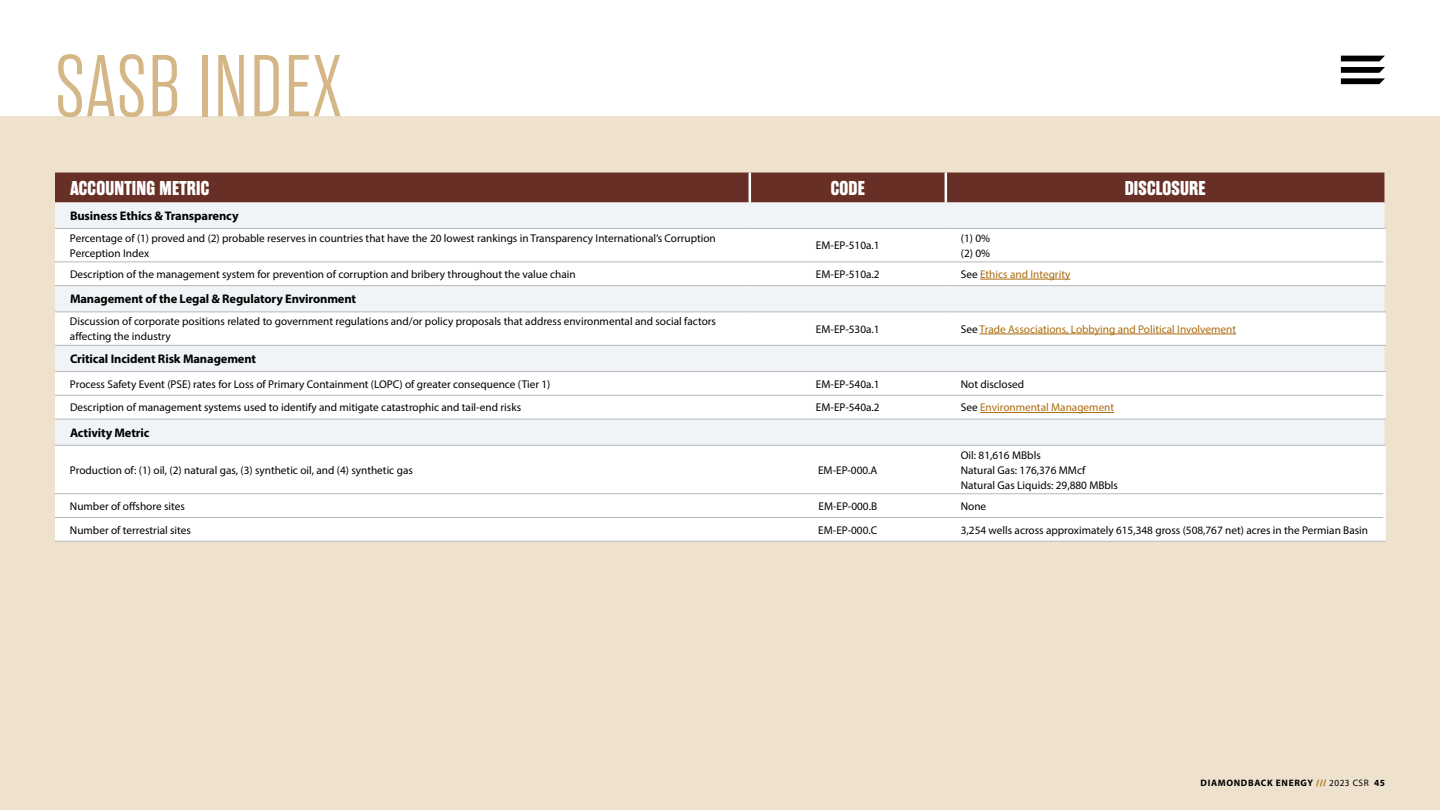
<style>
.page{position:relative;width:1440px;height:810px;background:#fff}
.page>*{position:absolute;margin:0;border:0;box-sizing:border-box;transform-origin:0 0}
.t1{font:300 87.5px "Rama Gothic E";letter-spacing:.01em;color:#d4b687}
.t2{font:700 20px "Rama Gothic E";letter-spacing:.01em;color:#fff}
.t3{font:700 12.5px "Myriad Pro";letter-spacing:-.01em;color:#000}
.t4{font:11.25px/15px "Myriad Pro";color:#000}
.t5{font:11.25px "Myriad Pro";color:#aa6c10}
.t6{font:700 9.38px "Myriad Pro";letter-spacing:.07em;color:#000}
.s1{color:#000}
.s2{font-weight:900;color:#aa6c10}
.s3{font-weight:400}
</style>
<div class="page">
<div style="left:0;top:116px;width:1440px;height:694px;background:#eee2cf"></div>
<svg style="left:1341px;top:56px;width:44px;height:5px"></svg>
<svg style="left:1341px;top:67px;width:44px;height:17px"></svg>
<div style="left:55px;top:172px;width:1329px;height:30px;background:#672f25"></div>
<div style="left:55px;top:202px;width:1329px;height:26px;background:#f0f4f7"></div>
<svg style="left:55px;top:229px;width:1329px;height:312px;background:#fafbfc"></svg>
<hr style="left:749px;top:172px;width:2px;height:30px;background:#fff">
<hr style="left:945px;top:172px;width:2px;height:30px;background:#fff">
<hr style="left:749px;top:229px;width:2px;height:33px;background:#fff">
<hr style="left:945px;top:229px;width:2px;height:33px;background:#fff">
<hr style="left:1383px;top:229px;width:3px;height:33px;background:#fff">
<hr style="left:749px;top:262px;width:2px;height:23px;background:#fff">
<hr style="left:945px;top:262px;width:2px;height:23px;background:#fff">
<hr style="left:1383px;top:262px;width:3px;height:23px;background:#fff">
<hr style="left:749px;top:312px;width:2px;height:33px;background:#fff">
<hr style="left:945px;top:312px;width:2px;height:33px;background:#fff">
<hr style="left:1383px;top:312px;width:3px;height:33px;background:#fff">
<hr style="left:749px;top:372px;width:2px;height:23px;background:#fff">
<hr style="left:945px;top:372px;width:2px;height:23px;background:#fff">
<hr style="left:1383px;top:372px;width:3px;height:23px;background:#fff">
<hr style="left:749px;top:396px;width:2px;height:23px;background:#fff">
<hr style="left:945px;top:396px;width:2px;height:23px;background:#fff">
<hr style="left:1383px;top:395px;width:3px;height:24px;background:#fff">
<hr style="left:749px;top:446px;width:2px;height:47px;background:#fff">
<hr style="left:945px;top:446px;width:2px;height:47px;background:#fff">
<hr style="left:1383px;top:446px;width:3px;height:48px;background:#fff">
<hr style="left:749px;top:494px;width:2px;height:23px;background:#fff">
<hr style="left:945px;top:494px;width:2px;height:23px;background:#fff">
<hr style="left:1383px;top:494px;width:3px;height:24px;background:#fff">
<hr style="left:749px;top:518px;width:2px;height:23px;background:#fff">
<hr style="left:945px;top:518px;width:2px;height:23px;background:#fff">
<hr style="left:1383px;top:518px;width:3px;height:23px;background:#fff">
<hr style="left:55px;top:228px;width:695px;height:1px;background:#b5b9bd">
<hr style="left:750px;top:228px;width:196px;height:1px;background:#b5b9bd">
<hr style="left:946px;top:228px;width:440px;height:1px;background:#b5b9bd">
<hr style="left:55px;top:262px;width:695px;height:1px;background:#b5b9bd">
<hr style="left:750px;top:262px;width:196px;height:1px;background:#b5b9bd">
<hr style="left:946px;top:262px;width:437px;height:1px;background:#b5b9bd">
<hr style="left:55px;top:312px;width:695px;height:1px;background:#b5b9bd">
<hr style="left:750px;top:312px;width:196px;height:1px;background:#b5b9bd">
<hr style="left:946px;top:312px;width:440px;height:1px;background:#b5b9bd">
<hr style="left:55px;top:371px;width:695px;height:1px;background:#b5b9bd">
<hr style="left:750px;top:371px;width:196px;height:1px;background:#b5b9bd">
<hr style="left:946px;top:371px;width:440px;height:1px;background:#b5b9bd">
<hr style="left:55px;top:395px;width:695px;height:1px;background:#b5b9bd">
<hr style="left:750px;top:395px;width:196px;height:1px;background:#b5b9bd">
<hr style="left:946px;top:395px;width:437px;height:1px;background:#b5b9bd">
<hr style="left:55px;top:445px;width:695px;height:1px;background:#b5b9bd">
<hr style="left:750px;top:445px;width:196px;height:1px;background:#b5b9bd">
<hr style="left:946px;top:445px;width:440px;height:1px;background:#b5b9bd">
<hr style="left:55px;top:493px;width:695px;height:1px;background:#b5b9bd">
<hr style="left:750px;top:493px;width:196px;height:1px;background:#b5b9bd">
<hr style="left:946px;top:493px;width:437px;height:1px;background:#b5b9bd">
<hr style="left:55px;top:517px;width:695px;height:1px;background:#b5b9bd">
<hr style="left:750px;top:517px;width:196px;height:1px;background:#b5b9bd">
<hr style="left:946px;top:517px;width:437px;height:1px;background:#b5b9bd">
<hr style="left:55px;top:285px;width:695px;height:1px;background:#b5b9bd">
<hr style="left:750px;top:285px;width:196px;height:1px;background:#b5b9bd">
<hr style="left:946px;top:285px;width:440px;height:1px;background:#b5b9bd">
<hr style="left:55px;top:345px;width:695px;height:1px;background:#b5b9bd">
<hr style="left:750px;top:345px;width:196px;height:1px;background:#b5b9bd">
<hr style="left:946px;top:345px;width:440px;height:1px;background:#b5b9bd">
<hr style="left:55px;top:419px;width:695px;height:1px;background:#b5b9bd">
<hr style="left:750px;top:419px;width:196px;height:1px;background:#b5b9bd">
<hr style="left:946px;top:419px;width:440px;height:1px;background:#b5b9bd">
<hr style="left:55px;top:541px;width:695px;height:1px;background:#b5b9bd">
<hr style="left:750px;top:541px;width:196px;height:1px;background:#b5b9bd">
<hr style="left:946px;top:541px;width:440px;height:1px;background:#b5b9bd">
<hr style="left:980px;top:279px;width:90px;height:1px;background:#aa6c10">
<hr style="left:980px;top:334px;width:256px;height:1px;background:#aa6c10">
<hr style="left:980px;top:412px;width:134px;height:1px;background:#aa6c10">
<h1 class="t1" style="left:55px;top:40px;width:288px">SASB INDEX</h1>
<h2 class="t2" style="left:70px;top:177px;width:141px">ACCOUNTING METRIC</h2>
<h2 class="t2" style="left:831px;top:177px;width:36px">CODE</h2>
<h2 class="t2" style="left:1125px;top:177px;width:82px">DISCLOSURE</h2>
<p class="t3" style="left:70px;top:208px;width:170px">Business Ethics &amp; Transparency</p>
<p class="t4" style="left:70px;top:230px;width:647px">Percentage of (1) proved and (2) probable reserves in countries that have the 20 lowest rankings in Transparency International’s Corruption<br>Perception Index</p>
<p class="t4" style="left:816px;top:238px;width:65px">EM-EP-510a.1</p>
<p class="t4" style="left:961px;top:230px;width:31px">(1) 0% (2) 0%</p>
<p class="t4" style="left:70px;top:267px;width:507px">Description of the management system for prevention of corruption and bribery throughout the value chain</p>
<p class="t4" style="left:816px;top:267px;width:65px">EM-EP-510a.2</p>
<p class="t5" style="left:961px;top:267px;width:111px"><span class="s1">See</span> Ethics and Integrity</p>
<p class="t3" style="left:70px;top:291px;width:288px">Management of the Legal &amp; Regulatory Environment</p>
<p class="t4" style="left:70px;top:314px;width:648px">Discussion of corporate positions related to government regulations and/or policy proposals that address environmental and social factors affecting the industry</p>
<p class="t4" style="left:816px;top:321px;width:65px">EM-EP-530a.1</p>
<p class="t5" style="left:961px;top:322px;width:277px"><span class="s1">See</span> Trade Associations, Lobbying and Political Involvement</p>
<p class="t3" style="left:70px;top:351px;width:188px">Critical Incident Risk Management</p>
<p class="t4" style="left:70px;top:376px;width:482px">Process Safety Event (PSE) rates for Loss of Primary Containment (LOPC) of greater consequence (Tier 1)</p>
<p class="t4" style="left:816px;top:376px;width:65px">EM-EP-540a.1</p>
<p class="t4" style="left:961px;top:376px;width:65px">Not disclosed</p>
<p class="t4" style="left:70px;top:400px;width:453px">Description of management systems used to identify and mitigate catastrophic and tail-end risks</p>
<p class="t4" style="left:816px;top:400px;width:65px">EM-EP-540a.2</p>
<p class="t5" style="left:961px;top:401px;width:155px"><span class="s1">See</span> Environmental Management</p>
<p class="t3" style="left:70px;top:425px;width:81px">Activity Metric</p>
<p class="t4" style="left:70px;top:462px;width:344px">Production of: (1) oil, (2) natural gas, (3) synthetic oil, and (4) synthetic gas</p>
<p class="t4" style="left:818px;top:462px;width:61px">EM-EP-000.A</p>
<p class="t4" style="left:961px;top:447px;width:159px">Oil: 81,616 MBbls<br>Natural Gas: 176,376 MMcf<br>Natural Gas Liquids: 29,880 MBbls</p>
<p class="t4" style="left:70px;top:498px;width:116px">Number of offshore sites</p>
<p class="t4" style="left:819px;top:498px;width:60px">EM-EP-000.B</p>
<p class="t4" style="left:961px;top:498px;width:27px">None</p>
<p class="t4" style="left:70px;top:522px;width:122px">Number of terrestrial sites</p>
<p class="t4" style="left:818px;top:522px;width:61px">EM-EP-000.C</p>
<p class="t4" style="left:961px;top:522px;width:409px">3,254 wells across approximately 615,348 gross (508,767 net) acres in the Permian Basin</p>
<p class="t6" style="left:1201px;top:776px;width:186px">DIAMONDBACK ENERGY <span class="s2">///</span> <span class="s3">2023 CSR</span> 45</p>
</div>
